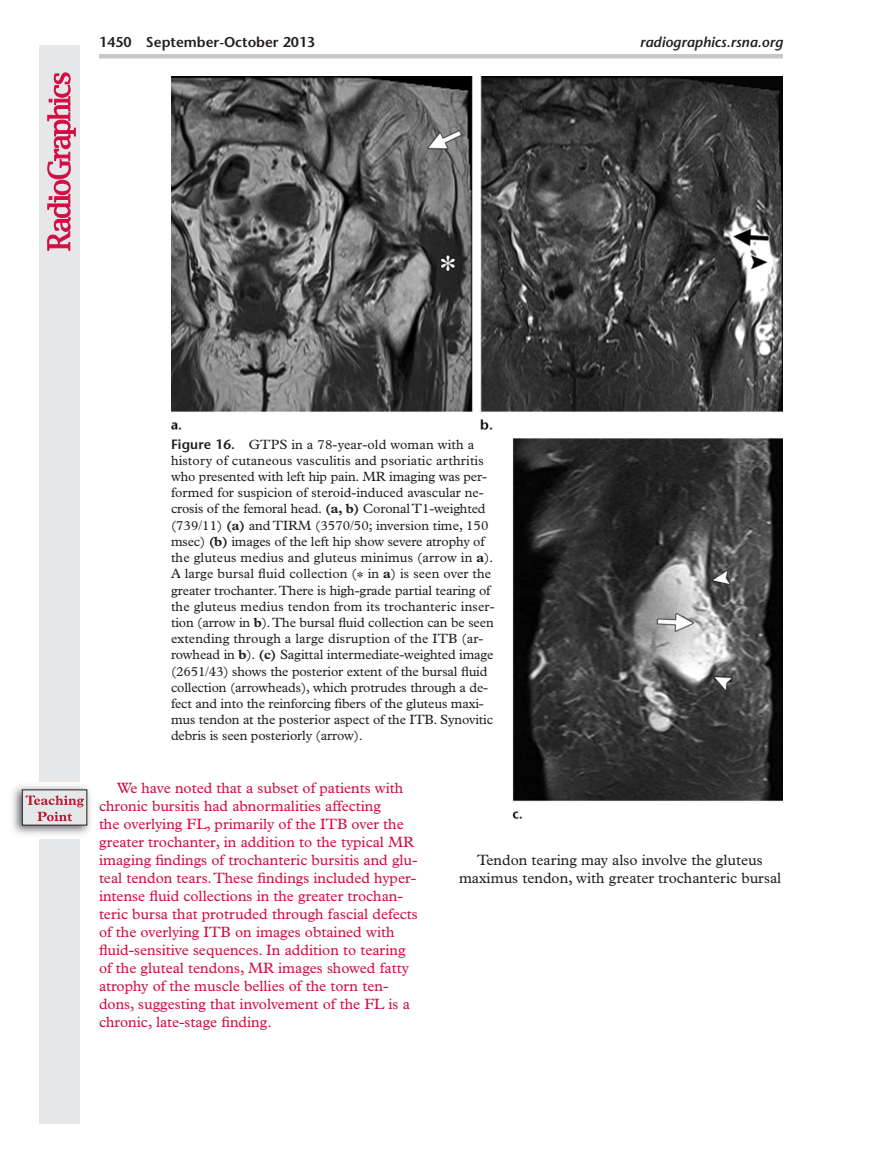
<style>
.page{position:relative;width:891px;height:1175px;background:#fff}
.page>*{position:absolute;margin:0;border:0;box-sizing:border-box;transform-origin:0 0}
.Para_Text{font:15px/18px "Plantin";color:#d20d44}
.Para_Text-2{font:15px/18px "Plantin";color:#231f20;text-align:center}
.t1{font:600 14.25px "Stone Sans";color:#231f20}
.t2{font:italic 600 14.25px "Stone Sans";color:#231f20}
.Figure_Legend{font:13.5px/16.2px "Plantin";letter-spacing:-.01em;color:#231f20}
.s1{font-family:"Stone Sans";font-weight:600}
.s2{font-weight:700}
.s3{font-family:"Times";font-weight:700}
</style>
<div class="page">
<div style="left:39px;top:45px;width:40px;height:1078px;background:#e6e7e9"></div>
<svg style="left:47px;top:72px;width:29px;height:179px"></svg>
<hr style="left:99px;top:54px;width:684px;height:4px;background:#c7c8ca">
<img style="left:171px;top:77px;width:612px;height:741px">
<img style="left:12px;top:782px;width:79px;height:56px">
<div style="left:22px;top:790px;width:65px;height:35px;background:#e6e7e9"></div>
<svg style="left:26px;top:795px;width:58px;height:26px"></svg>
<p class="t1" style="left:99px;top:34px;width:218px">1450 September-October 2013</p>
<p class="t2" style="left:640px;top:34px;width:145px">radiographics.rsna.org</p>
<p class="Figure_Legend" style="left:171px;top:436px;width:325px"><span class="s1">Figure 16.</span> GTPS in a 78-year-old woman with a history of cutaneous vasculitis and psoriatic arthritis who presented with left hip pain. MR imaging was per&shy;formed for suspicion of steroid-induced avascular ne&shy;crosis of the femoral head. <span class="s2">(a, b)</span> Coronal T1-weighted (739/11) <span class="s2">(a)</span> and TIRM (3570/50; inversion time, 150 msec) <span class="s2">(b)</span> images of the left hip show severe atrophy of the gluteus medius and gluteus minimus (arrow in <span class="s2">a</span>).<br>A large bursal fluid collection (<span class="s3">*</span> in <span class="s2">a</span>) is seen over the greater trochanter. There is high-grade partial tearing of the gluteus medius tendon from its trochanteric inser&shy;tion (arrow in <span class="s2">b</span>). The bursal fluid collection can be seen extending through a large disruption of the ITB (ar&shy;rowhead in <span class="s2">b</span>). <span class="s2">(c)</span> Sagittal intermediate-weighted image (2651/43) shows the posterior extent of the bursal fluid collection (arrowheads), which protrudes through a de&shy;fect and into the reinforcing fibers of the gluteus maxi&shy;mus tendon at the posterior aspect of the ITB. Synovitic debris is seen posteriorly (arrow).</p>
<p class="Para_Text" style="left:99px;top:779px;width:320px;text-indent:18px">We have noted that a subset of patients with chronic bursitis had abnormalities affecting<br>the overlying FL, primarily of the ITB over the greater trochanter, in addition to the typical MR imaging findings of trochanteric bursitis and glu&shy;teal tendon tears. These findings included hyper&shy;intense fluid collections in the greater trochan&shy;teric bursa that protruded through fascial defects of the overlying ITB on images obtained with fluid-sensitive sequences. In addition to tearing of the gluteal tendons, MR images showed fatty atrophy of the muscle bellies of the torn ten&shy;dons, suggesting that involvement of the FL is a chronic, late-stage finding.</p>
<p class="Para_Text-2" style="left:459px;top:851px;width:324px">Tendon tearing may also involve the gluteus maximus tendon, with greater trochanteric bursal</p>
</div>
